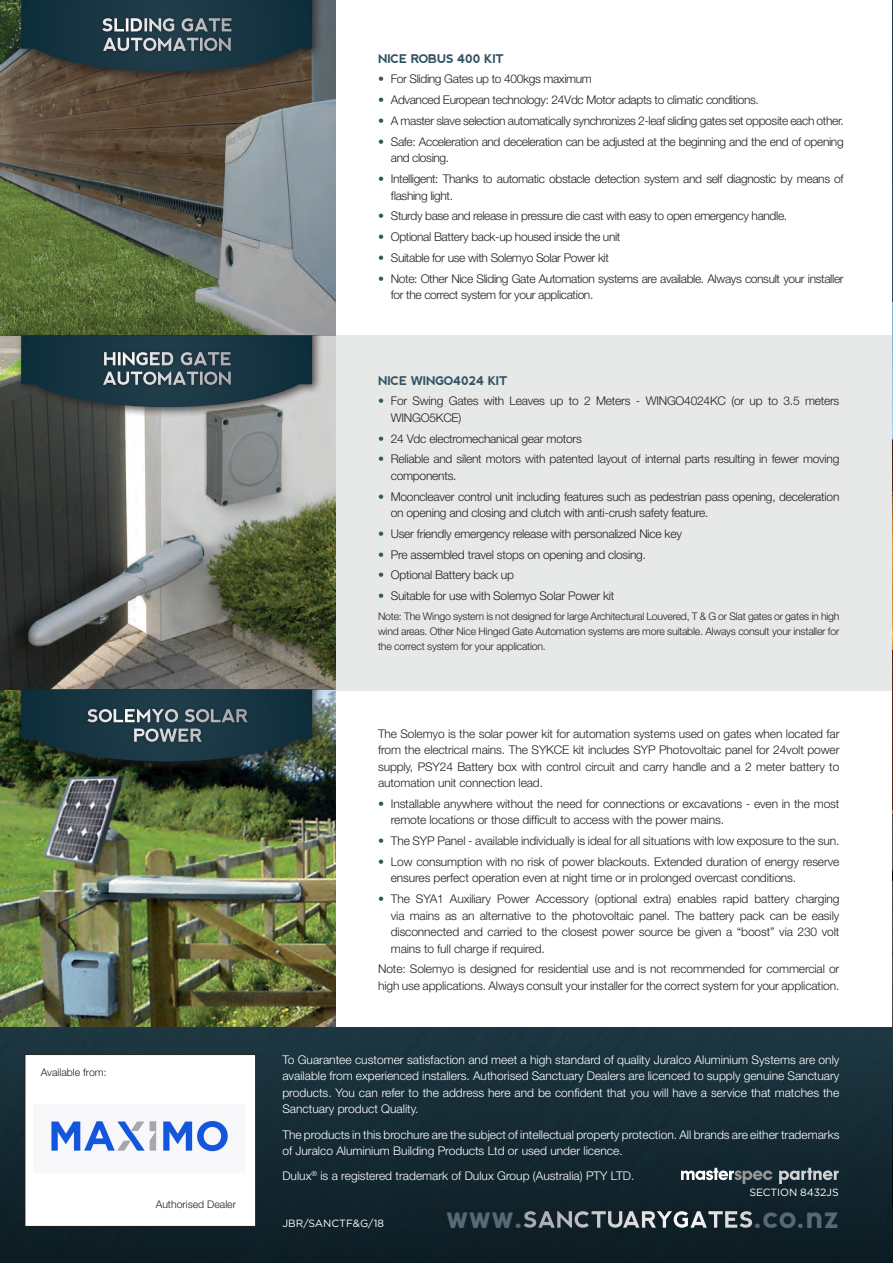
<style>
.page{position:relative;width:893px;height:1263px;background:#fff}
.page>*{position:absolute;margin:0;border:0;box-sizing:border-box;transform-origin:0 0}
.t1{font:700 22.5px "nevis";color:#fff}
.t2{font:700 18px/19.5px "nevis";letter-spacing:-.02em;color:#fff}
.t3{font:300 12px/16.5px "Helvetica Neue LT Std";letter-spacing:-.02em;color:#231f20}
.t4{font:300 12px/16.5px "Helvetica Neue LT Std";color:#fff;text-align:justify}
.t5{font:700 12px "nevis";letter-spacing:-.03em;color:#315362}
.t6{font:300 10.5px/15px "Helvetica Neue LT Std";letter-spacing:-.02em;color:#231f20;text-align:justify}
.t7{font:300 10.5px "Helvetica Neue LT Std";color:#231f20}
.t8{font:10.5px "Gotham";letter-spacing:-.01em;color:#fff}
.s1{color:#315362}
.s2{font-size:31.8px;color:#556977}
</style>
<div class="page">
<div style="left:0;top:336px;width:893px;height:355px;background:#e7e8e8"></div>
<img style="left:892px;top:302px;width:1px;height:752px">
<img style="left:0;top:0;width:335px;height:691px">
<img style="left:0;top:691px;width:335px;height:336px">
<div style="left:16px;top:0;width:307px;height:82px;background:#231f20;opacity:.75"></div>
<svg style="left:21px;top:0;width:291px;height:71px;background:#1e363f"></svg>
<div style="left:16px;top:336px;width:307px;height:82px;background:#231f20;opacity:.75"></div>
<svg style="left:21px;top:336px;width:291px;height:71px;background:#233d47"></svg>
<div style="left:17px;top:690px;width:306px;height:82px;background:#231f20;opacity:.75"></div>
<svg style="left:21px;top:690px;width:291px;height:71px;background:#19353c"></svg>
<div style="left:98px;top:13px;width:138px;height:43px;background:#1e353f"></div>
<div style="left:99px;top:347px;width:136px;height:42px;background:#1e353f"></div>
<div style="left:83px;top:704px;width:169px;height:42px;background:#1d3642"></div>
<hr style="left:892px;top:0;width:1px;height:302px;background:#1b1d21">
<div style="left:0;top:1027px;width:892px;height:236px;background:linear-gradient(to bottom,#1d3742,#0c1c24)"></div>
<div style="left:442px;top:1206px;width:400px;height:26px;background:#112027"></div>
<div style="left:25px;top:1054px;width:231px;height:172px;background:#fff"></div>
<div style="left:25px;top:1054px;width:231px;height:172px;border:1px solid #231f20"></div>
<hr style="left:892px;top:1054px;width:1px;height:165px;background:#231f20">
<div style="left:887px;top:1206px;width:6px;height:57px;background:#0d1e26"></div>
<svg style="left:681px;top:1168px;width:91px;height:16px"></svg>
<svg style="left:779px;top:1168px;width:60px;height:16px"></svg>
<img style="left:51px;top:1120px;width:178px;height:32px">
<h2 class="t2" style="left:102px;top:15px;width:132px">SLIDING GATE<br>AUTOMATION</h2>
<h2 class="t2" style="left:103px;top:349px;width:131px">HINGED GATE<br>AUTOMATION</h2>
<h2 class="t2" style="left:87px;top:706px;width:162px;text-align:center">SOLEMYO SOLAR<br>POWER</h2>
<p class="t7" style="left:41px;top:1066px;width:67px">Available from:</p>
<p class="t7" style="left:156px;top:1197px;width:82px">Authorised Dealer</p>
<p class="t5" style="left:378px;top:52px;width:127px">NICE ROBUS 400 KIT</p>
<p class="t3" style="left:378px;top:71px;width:215px"><span class="s1">•</span> For Sliding Gates up to 400kgs maximum</p>
<p class="t3" style="left:378px;top:91px;width:382px"><span class="s1">•</span> Advanced European technology: 24Vdc Motor adapts to climatic conditions.</p>
<p class="t3" style="left:378px;top:112px;width:467px"><span class="s1">•</span> A master slave selection automatically synchronizes 2-leaf sliding gates set opposite each other.</p>
<p class="t3" style="left:391px;top:133px;width:454px;text-indent:-13px"><span class="s1">•</span> Safe: Acceleration and deceleration can be adjusted at the beginning and the end of opening and closing.</p>
<p class="t3" style="left:391px;top:170px;width:454px;text-indent:-13px"><span class="s1">•</span> Intelligent: Thanks to automatic obstacle detection system and self diagnostic by means of flashing light.</p>
<p class="t3" style="left:378px;top:207px;width:411px"><span class="s1">•</span> Sturdy base and release in pressure die cast with easy to open emergency handle.</p>
<p class="t3" style="left:378px;top:228px;width:244px"><span class="s1">•</span> Optional Battery back-up housed inside the unit</p>
<p class="t3" style="left:378px;top:249px;width:232px"><span class="s1">•</span> Suitable for use with Solemyo Solar Power kit</p>
<p class="t3" style="left:391px;top:270px;width:454px;text-indent:-13px"><span class="s1">•</span> Note: Other Nice Sliding Gate Automation systems are available. Always consult your installer for the correct system for your application.</p>
<p class="t5" style="left:378px;top:374px;width:131px">NICE WINGO4024 KIT</p>
<p class="t3" style="left:391px;top:393px;width:450px;text-indent:-13px"><span class="s1">•</span> For Swing Gates with Leaves up to 2 Meters - WINGO4024KC (or up to 3.5 meters<br>WINGO5KCE)</p>
<p class="t3" style="left:378px;top:430px;width:205px"><span class="s1">•</span> 24 Vdc electromechanical gear motors</p>
<p class="t3" style="left:391px;top:451px;width:450px;text-indent:-13px"><span class="s1">•</span> Reliable and silent motors with patented layout of internal parts resulting in fewer moving components.</p>
<p class="t3" style="left:391px;top:488px;width:450px;text-indent:-13px"><span class="s1">•</span> Mooncleaver control unit including features such as pedestrian pass opening, deceleration on opening and closing and clutch with anti-crush safety feature.</p>
<p class="t3" style="left:378px;top:525px;width:305px"><span class="s1">•</span> User friendly emergency release with personalized Nice key</p>
<p class="t3" style="left:378px;top:546px;width:269px"><span class="s1">•</span> Pre assembled travel stops on opening and closing.</p>
<p class="t3" style="left:378px;top:567px;width:137px"><span class="s1">•</span> Optional Battery back up</p>
<p class="t3" style="left:378px;top:587px;width:238px"><span class="s1">•</span> Suitable for use with Solemyo Solar Power kit</p>
<p class="t6" style="left:378px;top:608px;width:463px">Note: The Wingo system is not designed for large Architectural Louvered, T &amp; G or Slat gates or gates in high wind areas. Other Nice Hinged Gate Automation systems are more suitable. Always consult your installer for the correct system for your application.</p>
<p class="t3" style="left:378px;top:725px;width:463px;text-align:justify">The Solemyo is the solar power kit for automation systems used on gates when located far from the electrical mains. The SYKCE kit includes SYP Photovoltaic panel for 24volt power supply, PSY24 Battery box with control circuit and carry handle and a 2 meter battery to automation unit connection lead.</p>
<p class="t3" style="left:391px;top:795px;width:450px;text-indent:-13px"><span class="s1">•</span> Installable anywhere without the need for connections or excavations - even in the most remote locations or those difficult to access with the power mains.</p>
<p class="t3" style="left:378px;top:832px;width:463px"><span class="s1">•</span> The SYP Panel - available individually is ideal for all situations with low exposure to the sun.</p>
<p class="t3" style="left:391px;top:853px;width:450px;text-indent:-13px"><span class="s1">•</span> Low consumption with no risk of power blackouts. Extended duration of energy reserve ensures perfect operation even at night time or in prolonged overcast conditions.</p>
<p class="t3" style="left:391px;top:890px;width:450px;text-align:justify;text-indent:-13px"><span class="s1">•</span> The SYA1 Auxiliary Power Accessory (optional extra) enables rapid battery charging via mains as an alternative to the photovoltaic panel. The battery pack can be easily disconnected and carried to the closest power source be given a “boost” via 230 volt mains to full charge if required.</p>
<p class="t3" style="left:378px;top:960px;width:463px">Note: Solemyo is designed for residential use and is not recommended for commercial or high use applications. Always consult your installer for the correct system for your application.</p>
<p class="t4" style="left:282px;top:1051px;width:559px">To Guarantee customer satisfaction and meet a high standard of quality Juralco Aluminium Systems are only available from experienced installers. Authorised Sanctuary Dealers are licenced to supply genuine Sanctuary products. You can refer to the address here and be confident that you will have a service that matches the Sanctuary product Quality.</p>
<p class="t4" style="left:282px;top:1126px;width:559px">The products in this brochure are the subject of intellectual property protection. All brands are either trademarks of Juralco Aluminium Building Products Ltd or used under licence.</p>
<p class="t4" style="left:282px;top:1167px;width:354px">Dulux<sup>®</sup> is a registered trademark of Dulux Group (Australia) PTY LTD.</p>
<p class="t8" style="left:282px;top:1216px;width:103px">JBR/SANCTF&amp;G/18</p>
<p class="t8" style="left:749px;top:1185px;width:91px">SECTION 8432JS</p>
<h1 class="t1" style="left:446px;top:1207px;width:395px"><span class="s2">www.</span>SANCTUARYGATES<span class="s2">.co.nz</span></h1>
</div>
